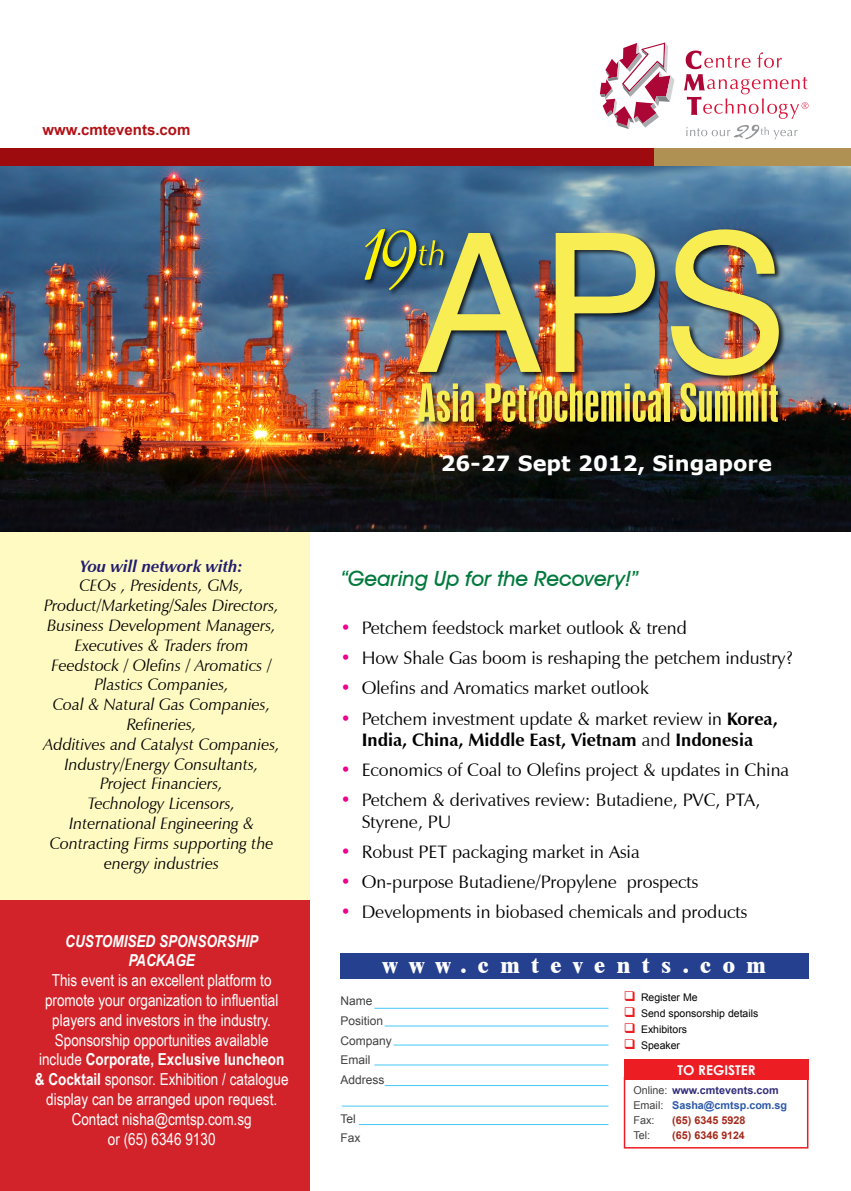
<style>
.page{position:relative;width:851px;height:1191px;background:#fff}
.page>*{position:absolute;margin:0;border:0;box-sizing:border-box;transform-origin:0 0}
.t1{font:800 22.5px "Dutch 801 BT";letter-spacing:.51em;color:#fff}
.t2{font:italic 500 21px "Avant Garde IT Cby BT";color:#007a3c}
.t3{font:700 21px "Verdana";color:#fff}
.t4{font:18px/21.6px "Zapf Humanist 601 BT";color:#000}
.t5{font:700 18px/21.6px "Zapf Humanist 601 BT";color:#000;text-align:center}
.t6{font:italic 16.5px/19.8px "Zapf Humanist 601 BT";color:#000;text-align:center}
.t7{font:16.5px/19.8px "Arial Narrow";color:#fff;text-align:center}
.t8{font:italic 700 16.5px/19.8px "Arial Narrow";color:#fff;text-align:center}
.t9{font:italic 700 16.5px "Zapf Humanist 601 BT";color:#211d70}
.t10{font:700 15px "Arial";color:#b11116}
.t11{font:700 13.5px "Century Gothic";color:#fff}
.t12{font:12px/19.5px "Arial";color:#414042}
.t13{font:700 10.8px/15px "Arial";color:#2d59a9}
.t14{font:700 10.8px "Arial";color:#a62a1c}
.t15{font:10.8px "Arial";color:#414042}
.t16{font:10.5px "Arial";color:#000}
.s1{color:#ec008c}
.s2{font-weight:400;color:#ec008c}
.s3{font-weight:400}
.s4{font-weight:700}
.s5{color:#ed1d24}
.s6{font-weight:400;color:#414042}
.s7{color:#312d79}
.s8{font-size:10.5px}
</style>
<div class="page">
<div style="left:0;top:497px;width:310px;height:413px;background:#fffac2"></div>
<img style="left:0;top:166px;width:850px;height:365px">
<div style="left:0;top:901px;width:310px;height:290px;background:#d2232a"></div>
<div style="left:0;top:149px;width:654px;height:17px;background:#9e0b0f"></div>
<div style="left:654px;top:149px;width:196px;height:17px;background:#ae9153"></div>
<div style="left:623px;top:1076px;width:185px;height:72px;border:2px solid #ed1d24"></div>
<div style="left:623px;top:1059px;width:185px;height:20px;background:#ed1d24"></div>
<hr style="left:374px;top:1008px;width:234px;height:1px;background:#44c8f5">
<hr style="left:384px;top:1025px;width:224px;height:1px;background:#44c8f5">
<hr style="left:393px;top:1044px;width:215px;height:1px;background:#44c8f5">
<hr style="left:374px;top:1064px;width:234px;height:1px;background:#44c8f5">
<hr style="left:385px;top:1085px;width:223px;height:1px;background:#44c8f5">
<hr style="left:342px;top:1105px;width:266px;height:1px;background:#44c8f5">
<div style="left:340px;top:953px;width:468px;height:26px;background:#25408f"></div>
<hr style="left:359px;top:1124px;width:249px;height:1px;background:#44c8f5">
<svg style="left:600px;top:43px;width:74px;height:86px"></svg>
<svg style="left:684px;top:51px;width:124px;height:68px"></svg>
<svg style="left:686px;top:125px;width:111px;height:14px"></svg>
<img style="left:361px;top:226px;width:426px;height:204px">
<svg style="left:555px;top:233px;width:99px;height:139px;background:#97a472"></svg>
<img style="left:671px;top:229px;width:107px;height:146px">
<img style="left:418px;top:383px;width:55px;height:39px">
<img style="left:485px;top:383px;width:175px;height:39px">
<div style="left:664px;top:383px;width:5px;height:38px;background:#f8ee53"></div>
<img style="left:680px;top:383px;width:97px;height:39px">
<img style="left:364px;top:229px;width:177px;height:143px">
<p class="t10" style="left:43px;top:120px;width:149px">www.cmtevents.com</p>
<p class="t3" style="left:440px;top:449px;width:333px">26-27 Sept 2012, Singapore</p>
<p class="t9" style="left:80px;top:556px;width:164px">You will network with:</p>
<p class="t6" style="left:43px;top:576px;width:238px">CEOs , Presidents, GMs,<br>Product/Marketing/Sales Directors,<br>Business Development Managers,<br>Executives &amp; Traders from<br>Feedstock / Olefins / Aromatics /<br>Plastics Companies,<br>Coal &amp; Natural Gas Companies,<br>Refineries,<br>Additives and Catalyst Companies,<br>Industry/Energy Consultants,<br>Project Financiers,<br>Technology Licensors,<br>International Engineering &amp;<br>Contracting Firms supporting the energy industries</p>
<p class="t2" style="left:340px;top:565px;width:300px">“Gearing Up for the Recovery!”</p>
<p class="t4" style="left:340px;top:617px;width:348px"><span class="s1">•</span> Petchem feedstock market outlook &amp; trend</p>
<p class="t4" style="left:340px;top:647px;width:453px"><span class="s1">•</span> How Shale Gas boom is reshaping the petchem industry?</p>
<p class="t4" style="left:340px;top:677px;width:310px"><span class="s1">•</span> Olefins and Aromatics market outlook</p>
<p class="t5" style="left:340px;top:707px;width:438px"><span class="s2">•</span> <span class="s3">Petchem investment update &amp; market review in</span> Korea,<br>India, China, Middle East, Vietnam <span class="s3">and</span> Indonesia</p>
<p class="t4" style="left:340px;top:759px;width:450px"><span class="s1">•</span> Economics of Coal to Olefins project &amp; updates in China</p>
<p class="t4" style="left:361px;top:789px;width:400px;text-indent:-21px"><span class="s1">•</span> Petchem &amp; derivatives review: Butadiene, PVC, PTA,<br>Styrene, PU</p>
<p class="t4" style="left:340px;top:841px;width:301px"><span class="s1">•</span> Robust PET packaging market in Asia</p>
<p class="t4" style="left:340px;top:871px;width:359px"><span class="s1">•</span> On-purpose Butadiene/Propylene prospects</p>
<p class="t4" style="left:340px;top:901px;width:408px"><span class="s1">•</span> Developments in biobased chemicals and products</p>
<p class="t8" style="left:65px;top:930px;width:194px">CUSTOMISED SPONSORSHIP<br>PACKAGE</p>
<p class="t7" style="left:35px;top:969px;width:255px">This event is an excellent platform to promote your organization to influential players and investors in the industry.<br>Sponsorship opportunities available include <span class="s4">Corporate, Exclusive luncheon &amp; Cocktail</span> sponsor. Exhibition / catalogue display can be arranged upon request.<br>Contact nisha@cmtsp.com.sg<br>or (65) 6346 9130</p>
<h1 class="t1" style="left:383px;top:950px;width:384px">www.cmtevents.com</h1>
<p class="t12" style="left:340px;top:991px;width:53px">Name<br>Position<br>Company<br>Email<br>Address</p>
<p class="t12" style="left:340px;top:1108px;width:22px">Tel<br>Fax</p>
<p class="t16" style="left:624px;top:990px;width:75px"><span class="s5">❑</span> Register Me</p>
<p class="t16" style="left:624px;top:1006px;width:136px"><span class="s5">❑</span> Send sponsorship details</p>
<p class="t16" style="left:624px;top:1022px;width:65px"><span class="s5">❑</span> Exhibitors</p>
<p class="t16" style="left:624px;top:1038px;width:58px"><span class="s5">❑</span> Speaker</p>
<p class="t13" style="left:633px;top:1082px;width:155px"><span class="s6">Online:</span> <span class="s7">www.cmtevents.com<br></span><span class="s6">Email:</span> Sasha@cmtsp.com.sg<br><span class="s6">Fax:</span></p>
<p class="t11" style="left:677px;top:1059px;width:80px">TO REGISTER</p>
<p class="t14" style="left:672px;top:1112px;width:75px">(65) 6345 5928</p>
<p class="t15" style="left:633px;top:1128px;width:18px">Tel:</p>
<p class="t14" style="left:672px;top:1128px;width:74px">(65) 6346 <span class="s8">9124</span></p>
</div>
